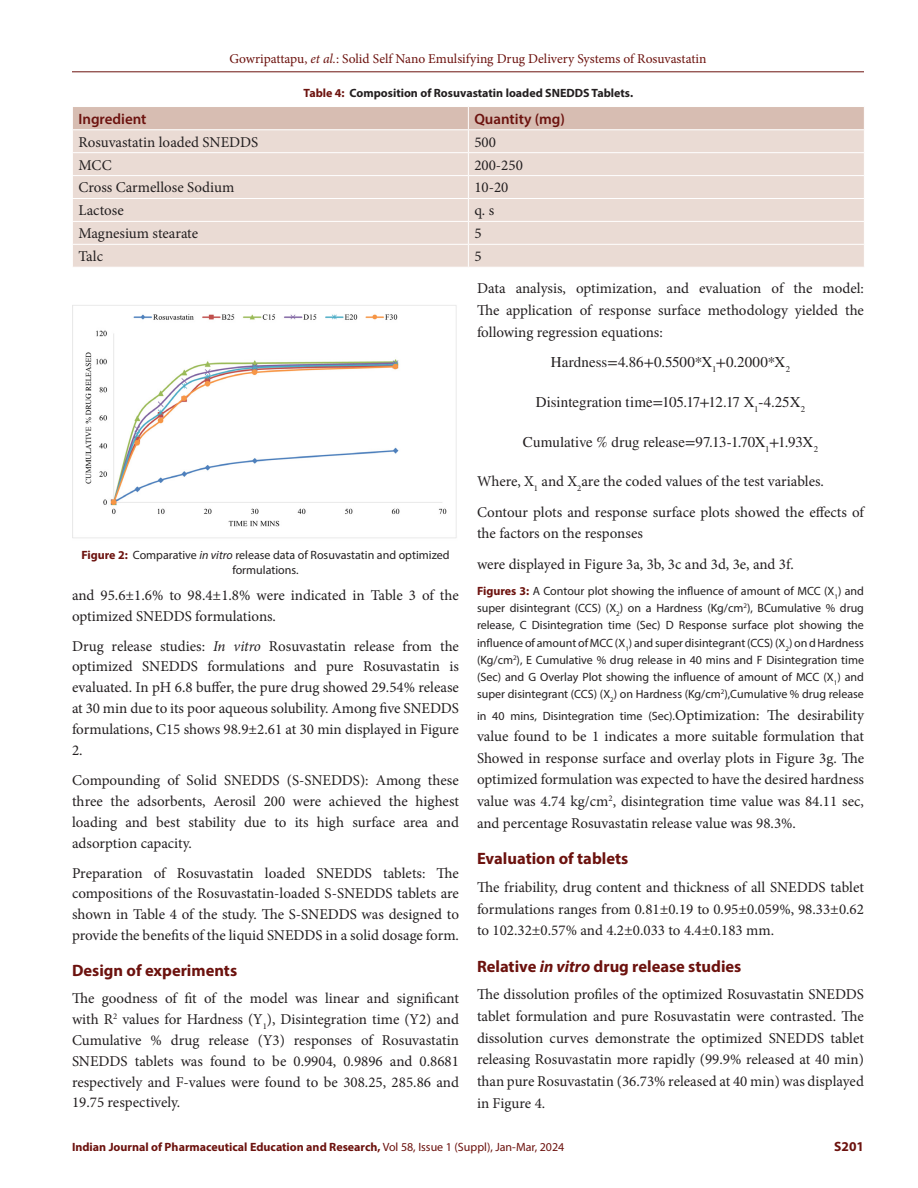
<style>
.page{position:relative;width:918px;height:1188px;background:#fff}
.page>*{position:absolute;margin:0;border:0;box-sizing:border-box;transform-origin:0 0}
.Heading_2{font:700 16.5px "Myriad Pro";color:#6c120e}
.Body_text{font:15px/20.9px "Minion Pro";color:#231f20;text-align:justify}
.Body_text__FO{font:15px/21.6px "Minion Pro";color:#231f20;text-align:justify}
.Equation{font:15px "STIX General";color:#231f20}
.Table_Body{font:15px "Minion Pro";color:#231f20}
.Table_Header{font:600 15px "Myriad Pro";color:#6c120e}
.t1{font:13.5px "Minion Pro";color:#6c120e}
.t2{font:700 13.5px "Myriad Pro";color:#6c120e}
.Body_text-2{font:12px/17.1px "Myriad Pro";color:#231f20;text-align:justify}
.t3{font:700 12px "Myriad Pro";color:#6c120e}
.FIG_Caption{font:12px/15px "Myriad Pro";color:#231f20;text-align:center}
.Table_Caption{font:700 12px "Myriad Pro";color:#231f20}
.s1{font-style:italic}
.s2{color:#6c120e}
.s3{font-weight:700;color:#6c120e}
.s4{font-family:"Minion Pro";font-size:15px}
.s5{font-weight:400}
</style>
<div class="page">
<hr style="left:72px;top:72px;width:792px;height:1px;background:#6c120e">
<svg style="left:73px;top:107px;width:791px;height:160px;background:#e8d8d1"></svg>
<img style="left:72px;top:305px;width:385px;height:233px">
<p class="t1" style="left:229px;top:50px;width:479px">Gowripattapu, <span class="s1">et al.</span>: Solid Self Nano Emulsifying Drug Delivery Systems of Rosuvastatin</p>
<p class="Table_Caption" style="left:304px;top:85px;width:331px"><span class="s2">Table 4:</span> Composition of Rosuvastatin loaded SNEDDS Tablets.</p>
<p class="Table_Header" style="left:78px;top:109px;width:70px">Ingredient</p>
<p class="Table_Header" style="left:474px;top:109px;width:92px">Quantity (mg)</p>
<p class="Table_Body" style="left:78px;top:132px;width:181px">Rosuvastatin loaded SNEDDS</p>
<p class="Table_Body" style="left:474px;top:132px;width:23px">500</p>
<p class="Table_Body" style="left:78px;top:155px;width:35px">MCC</p>
<p class="Table_Body" style="left:474px;top:155px;width:50px">200-250</p>
<p class="Table_Body" style="left:78px;top:178px;width:157px">Cross Carmellose Sodium</p>
<p class="Table_Body" style="left:474px;top:178px;width:36px">10-20</p>
<p class="Table_Body" style="left:78px;top:201px;width:47px">Lactose</p>
<p class="Table_Body" style="left:474px;top:201px;width:21px">q. s</p>
<p class="Table_Body" style="left:78px;top:223px;width:121px">Magnesium stearate</p>
<p class="Table_Body" style="left:474px;top:223px;width:9px">5</p>
<p class="Table_Body" style="left:78px;top:246px;width:26px">Talc</p>
<p class="Table_Body" style="left:474px;top:246px;width:9px">5</p>
<p class="FIG_Caption" style="left:81px;top:547px;width:370px"><span class="s3">Figure 2:</span> Comparative <span class="s1">in vitro</span> release data of Rosuvastatin and optimized formulations.</p>
<p class="Body_text" style="left:72px;top:585px;width:388px">and 95.6±1.6% to 98.4±1.8% were indicated in Table 3 of the optimized SNEDDS formulations.</p>
<p class="Body_text" style="left:72px;top:635px;width:389px">Drug release studies: <span class="s1">In vitro</span> Rosuvastatin release from the optimized SNEDDS formulations and pure Rosuvastatin is evaluated. In pH 6.8 buffer, the pure drug showed 29.54% release at 30 min due to its poor aqueous solubility. Among five SNEDDS formulations, C15 shows 98.9±2.61 at 30 min displayed in Figure 2.</p>
<p class="Body_text" style="left:72px;top:770px;width:389px">Compounding of Solid SNEDDS (S-SNEDDS): Among these three the adsorbents, Aerosil 200 were achieved the highest loading and best stability due to its high surface area and adsorption capacity.</p>
<p class="Body_text" style="left:72px;top:862px;width:389px">Preparation of Rosuvastatin loaded SNEDDS tablets: The compositions of the Rosuvastatin-loaded S-SNEDDS tablets are shown in Table 4 of the study. The S-SNEDDS was designed to provide the benefits of the liquid SNEDDS in a solid dosage form.</p>
<p class="Heading_2" style="left:72px;top:960px;width:167px">Design of experiments</p>
<p class="Body_text__FO" style="left:72px;top:988px;width:389px;line-height:20.9px">The goodness of fit of the model was linear and significant with R<sup>2</sup> values for Hardness (Y<sub>1</sub>), Disintegration time (Y2) and Cumulative % drug release (Y3) responses of Rosuvastatin SNEDDS tablets was found to be 0.9904, 0.9896 and 0.8681 respectively and F-values were found to be 308.25, 285.86 and 19.75 respectively.</p>
<p class="Body_text" style="left:477px;top:278px;width:389px;line-height:21.6px">Data analysis, optimization, and evaluation of the model:<br>The application of response surface methodology yielded the following regression equations:</p>
<p class="Equation" style="left:551px;top:352px;width:241px">Hardness=4.86+0.5500*X<sub>1</sub>+0.2000*X<sub>2</sub></p>
<p class="Equation" style="left:536px;top:392px;width:271px">Disintegration time=105.17+12.17 X<sub>1</sub>-4.25X<sub>2</sub></p>
<p class="Equation" style="left:523px;top:431px;width:297px">Cumulative % drug release=97.13-1.70X<sub>1</sub>+1.93X<sub>2</sub></p>
<p class="Body_text" style="left:477px;top:471px;width:348px">Where, X<sub>1</sub> and X<sub>2</sub>are the coded values of the test variables.</p>
<p class="Body_text" style="left:477px;top:501px;width:388px;line-height:21.6px">Contour plots and response surface plots showed the effects of the factors on the responses</p>
<p class="Body_text" style="left:477px;top:554px;width:318px">were displayed in Figure 3a, 3b, 3c and 3d, 3e, and 3f.</p>
<p class="Body_text-2" style="left:477px;top:582px;width:389px"><span class="s3">Figures 3:</span> A Contour plot showing the influence of amount of MCC (X<sub>1</sub>) and super disintegrant (CCS) (X<sub>2</sub>) on a Hardness (Kg/cm<sup>2</sup>), BCumulative % drug release, C Disintegration time (Sec) D Response surface plot showing the influence of amount of MCC (X<sub>1</sub>) and super disintegrant (CCS) (X<sub>2</sub>) on d Hardness (Kg/cm<sup>2</sup>), E Cumulative % drug release in 40 mins and F Disintegration time (Sec) and G Overlay Plot showing the influence of amount of MCC (X<sub>1</sub>) and super disintegrant (CCS) (X<sub>2</sub>) on Hardness (Kg/cm<sup>2</sup>),Cumulative % drug release</p>
<p class="Body_text-2" style="left:477px;top:707px;width:389px">in 40 mins, Disintegration time (Sec).<span class="s4">Optimization: The desirability</span></p>
<p class="Body_text" style="left:477px;top:726px;width:389px;line-height:21.6px">value found to be 1 indicates a more suitable formulation that Showed in response surface and overlay plots in Figure 3g. The optimized formulation was expected to have the desired hardness value was 4.74 kg/cm<sup>2</sup>, disintegration time value was 84.11 sec, and percentage Rosuvastatin release value was 98.3%.</p>
<p class="Heading_2" style="left:477px;top:848px;width:153px">Evaluation of tablets</p>
<p class="Body_text__FO" style="left:477px;top:876px;width:389px">The friability, drug content and thickness of all SNEDDS tablet formulations ranges from 0.81±0.19 to 0.95±0.059%, 98.33±0.62 to 102.32±0.57% and 4.2±0.033 to 4.4±0.183 mm.</p>
<p class="Heading_2" style="left:477px;top:956px;width:266px">Relative <span class="s1">in vitro</span> drug release studies</p>
<p class="Body_text__FO" style="left:477px;top:984px;width:389px">The dissolution profiles of the optimized Rosuvastatin SNEDDS tablet formulation and pure Rosuvastatin were contrasted. The dissolution curves demonstrate the optimized SNEDDS tablet releasing Rosuvastatin more rapidly (99.9% released at 40 min) than pure Rosuvastatin (36.73% released at 40 min) was displayed in Figure 4.</p>
<p class="t3" style="left:72px;top:1139px;width:494px">Indian Journal of Pharmaceutical Education and Research, <span class="s5">Vol 58, Issue 1 (Suppl), Jan-Mar, 2024</span></p>
<p class="t2" style="left:834px;top:1137px;width:31px">S201</p>
</div>
